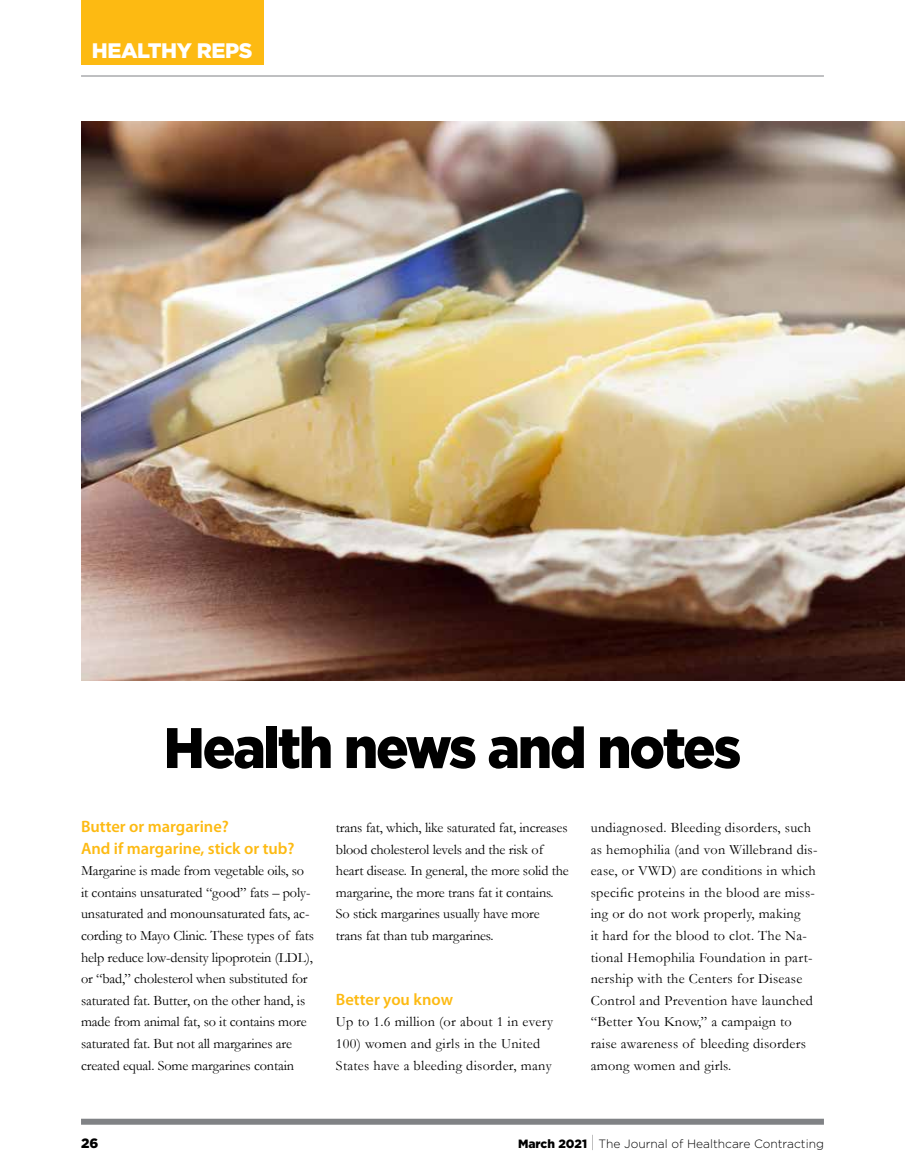
<style>
.page{position:relative;width:905px;height:1175px;background:#fff}
.page>*{position:absolute;margin:0;border:0;box-sizing:border-box;transform-origin:0 0}
.t1{font:900 57px "Gotham HTF";letter-spacing:-.04em;color:#000;scale:.95 1}
.t2{font:900 21px "Gotham HTF";letter-spacing:-.02em;color:#fff}
.t3{font:600 16.5px/21.6px "Myriad Pro";color:#fdba12}
.t4{font:14.25px/21.6px "Garamond";letter-spacing:-.01em;color:#000}
.t5{font:14.25px/21.6px "Garamond";letter-spacing:.02em;color:#000}
.t6{font:900 13.5px "Gotham HTF";color:#000}
.t7{font:300 12px "Gotham HTF";color:#000}
.s1{font-weight:900}
.s2{font-weight:100;font-size:16.5px}
</style>
<div class="page">
<hr style="left:81px;top:76px;width:743px;height:1px;background:#808285">
<div style="left:81px;top:0;width:182px;height:65px;background:#fdba12"></div>
<img style="left:81px;top:122px;width:823px;height:558px">
<div style="left:81px;top:1118px;width:743px;height:6px;background:#808285"></div>
<h2 class="t2" style="left:92px;top:38px;width:162px">HEALTHY REPS</h2>
<h1 class="t1" style="left:164px;top:715px;width:609px">Health news and notes</h1>
<p class="t3" style="left:81px;top:816px;width:215px">Butter or margarine?<br>And if margarine, stick or tub?</p>
<p class="t4" style="left:81px;top:859px;width:234px">Margarine is made from vegetable oils, so it contains unsaturated “good” fats – poly&shy;unsaturated and monounsaturated fats, ac&shy;cording to Mayo Clinic. These types of fats help reduce low-density lipoprotein (LDL), or “bad,” cholesterol when substituted for saturated fat. Butter, on the other hand, is made from animal fat, so it contains more saturated fat. But not all margarines are created equal. Some margarines contain</p>
<p class="t4" style="left:336px;top:816px;width:234px">trans fat, which, like saturated fat, increases blood cholesterol levels and the risk of heart disease. In general, the more solid the margarine, the more trans fat it contains.<br>So stick margarines usually have more trans fat than tub margarines.</p>
<p class="t3" style="left:336px;top:988px;width:119px">Better you know</p>
<p class="t5" style="left:336px;top:1011px;width:219px">Up to 1.6 million (or about 1 in every<br>100) women and girls in the United<br>States have a bleeding disorder, many</p>
<p class="t5" style="left:590px;top:816px;width:228px">undiagnosed. Bleeding disorders, such as hemophilia (and von Willebrand dis&shy;ease, or VWD) are conditions in which specific proteins in the blood are miss&shy;ing or do not work properly, making<br>it hard for the blood to clot. The Na&shy;tional Hemophilia Foundation in part&shy;nership with the Centers for Disease Control and Prevention have launched “Better You Know,” a campaign to raise awareness of bleeding disorders among women and girls.</p>
<p class="t6" style="left:81px;top:1135px;width:19px">26</p>
<p class="t7" style="left:518px;top:1137px;width:307px"><span class="s1">March 2021</span> <span class="s2">|</span> The Journal of Healthcare Contracting</p>
</div>
